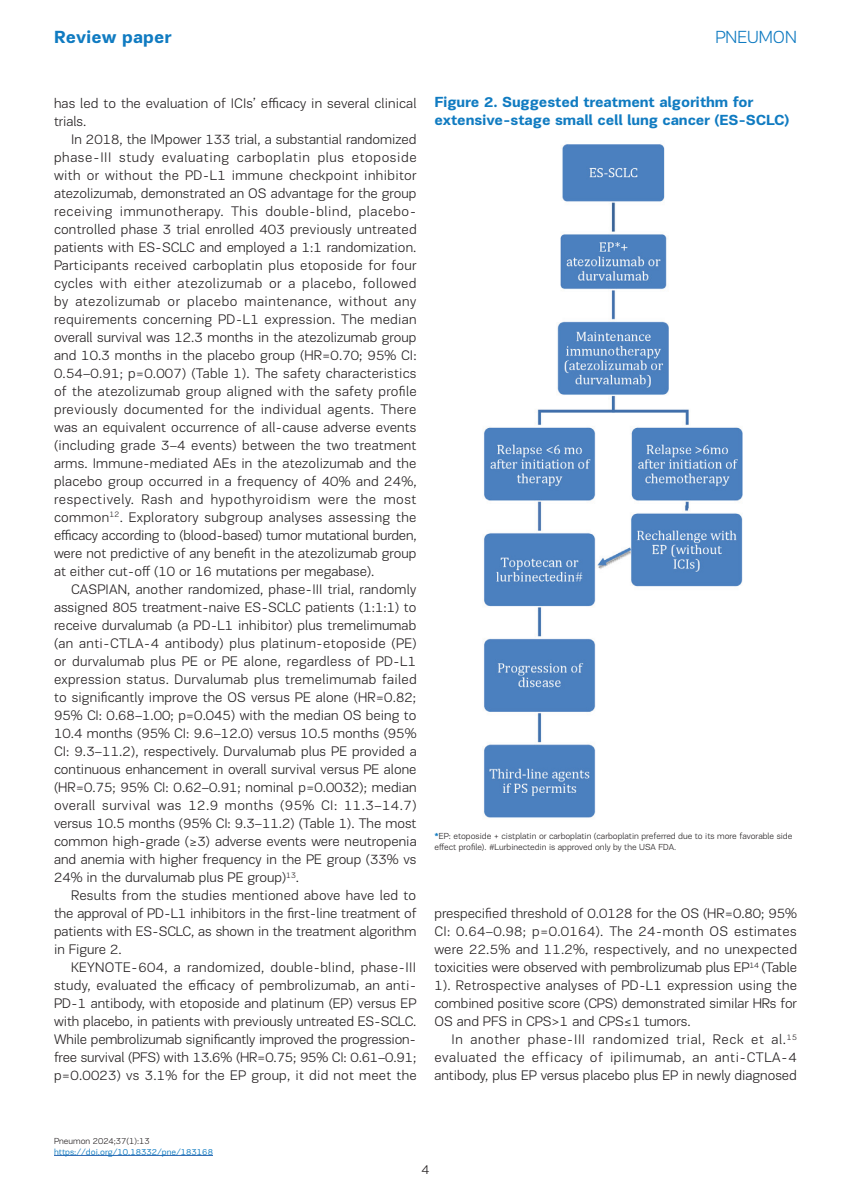
<style>
.page{position:relative;width:851px;height:1191px;background:#fff}
.page>*{position:absolute;margin:0;border:0;box-sizing:border-box;transform-origin:0 0}
.t1{font:700 18px "PF Encore Sans Pro";color:#107bc1}
.t2{font:300 18px "PF Encore Sans Pro";color:#107bc1}
.t3{font:700 15px/18px "PF Encore Sans Pro";letter-spacing:-.01em;color:#107bc1}
.t4{font:300 14.25px/18px "PF Encore Sans Pro";color:#231f20;text-align:justify}
.t5{font:300 13.5px "PF Encore Sans Pro";color:#231f20}
.t6{font:300 9px/10.8px "PF Encore Sans Pro";color:#231f20}
.t7{font:9px "PF Encore Sans Pro";color:#107bc1}
.s1{font-weight:700;color:#107bc1}
</style>
<div class="page">
<hr style="left:54px;top:1155px;width:159px;height:1px;background:#2865b1">
<img style="left:484px;top:144px;width:259px;height:674px">
<p class="t1" style="left:54px;top:26px;width:119px">Review paper</p>
<p class="t2" style="left:715px;top:27px;width:83px">PNEUMON</p>
<p class="t4" style="left:54px;top:94px;width:364px">has led to the evaluation of ICIs’ efficacy in several clinical trials.</p>
<p class="t4" style="left:54px;top:130px;width:364px;text-indent:17px">In 2018, the IMpower 133 trial, a substantial randomized phase-III study evaluating carboplatin plus etoposide with or without the PD-L1 immune checkpoint inhibitor atezolizumab, demonstrated an OS advantage for the group receiving immunotherapy. This double-blind, placebo&shy;controlled phase 3 trial enrolled 403 previously untreated patients with ES-SCLC and employed a 1:1 randomization.<br>Participants received carboplatin plus etoposide for four cycles with either atezolizumab or a placebo, followed by atezolizumab or placebo maintenance, without any requirements concerning PD-L1 expression. The median overall survival was 12.3 months in the atezolizumab group and 10.3 months in the placebo group (HR=0.70; 95% CI:<br>0.54–0.91; p=0.007) (Table 1). The safety characteristics of the atezolizumab group aligned with the safety profile previously documented for the individual agents. There was an equivalent occurrence of all-cause adverse events (including grade 3–4 events) between the two treatment arms. Immune-mediated AEs in the atezolizumab and the placebo group occurred in a frequency of 40% and 24%, respectively. Rash and hypothyroidism were the most common<sup>12</sup>. Exploratory subgroup analyses assessing the efficacy according to (blood-based) tumor mutational burden, were not predictive of any benefit in the atezolizumab group at either cut-off (10 or 16 mutations per megabase).</p>
<p class="t4" style="left:54px;top:580px;width:364px;text-indent:17px">CASPIAN, another randomized, phase-III trial, randomly assigned 805 treatment-naive ES-SCLC patients (1:1:1) to receive durvalumab (a PD-L1 inhibitor) plus tremelimumab (an anti-CTLA-4 antibody) plus platinum-etoposide (PE) or durvalumab plus PE or PE alone, regardless of PD-L1 expression status. Durvalumab plus tremelimumab failed to significantly improve the OS versus PE alone (HR=0.82; 95% CI: 0.68–1.00; p=0.045) with the median OS being to 10.4 months (95% CI: 9.6–12.0) versus 10.5 months (95% CI: 9.3–11.2), respectively. Durvalumab plus PE provided a continuous enhancement in overall survival versus PE alone (HR=0.75; 95% CI: 0.62–0.91; nominal p=0.0032); median overall survival was 12.9 months (95% CI: 11.3–14.7) versus 10.5 months (95% CI: 9.3–11.2) (Table 1). The most common high-grade (≥3) adverse events were neutropenia and anemia with higher frequency in the PE group (33% vs 24% in the durvalumab plus PE group)<sup>13</sup>.</p>
<p class="t4" style="left:54px;top:886px;width:364px;text-indent:17px">Results from the studies mentioned above have led to the approval of PD-L1 inhibitors in the first-line treatment of patients with ES-SCLC, as shown in the treatment algorithm in Figure 2.</p>
<p class="t4" style="left:54px;top:958px;width:364px;text-indent:17px">KEYNOTE-604, a randomized, double-blind, phase-III study, evaluated the efficacy of pembrolizumab, an anti-PD-1 antibody, with etoposide and platinum (EP) versus EP with placebo, in patients with previously untreated ES-SCLC.<br>While pembrolizumab significantly improved the progression&shy;free survival (PFS) with 13.6% (HR=0.75; 95% CI: 0.61–0.91; p=0.0023) vs 3.1% for the EP group, it did not meet the</p>
<p class="t3" style="left:434px;top:93px;width:356px">Figure 2. Suggested treatment algorithm for extensive-stage small cell lung cancer (ES-SCLC)</p>
<p class="t6" style="left:434px;top:831px;width:359px"><span class="s1">*</span>EP: etoposide + cistplatin or carboplatin (carboplatin preferred due to its more favorable side effect profile). #Lurbinectedin is approved only by the USA FDA.</p>
<p class="t4" style="left:434px;top:904px;width:364px">prespecified threshold of 0.0128 for the OS (HR=0.80; 95% CI: 0.64–0.98; p=0.0164). The 24-month OS estimates were 22.5% and 11.2%, respectively, and no unexpected toxicities were observed with pembrolizumab plus EP<sup>14</sup> (Table 1). Retrospective analyses of PD-L1 expression using the combined positive score (CPS) demonstrated similar HRs for OS and PFS in CPS&gt;1 and CPS≤1 tumors.</p>
<p class="t4" style="left:434px;top:1030px;width:364px;text-indent:17px">In another phase-III randomized trial, Reck et al.<sup>15 </sup>evaluated the efficacy of ipilimumab, an anti-CTLA-4 antibody, plus EP versus placebo plus EP in newly diagnosed</p>
<p class="t6" style="left:54px;top:1135px;width:97px">Pneumon 2024;37(1):13</p>
<p class="t7" style="left:54px;top:1146px;width:160px">https://doi.org/10.18332/pne/183168</p>
<p class="t5" style="left:421px;top:1161px;width:9px">4</p>
</div>
